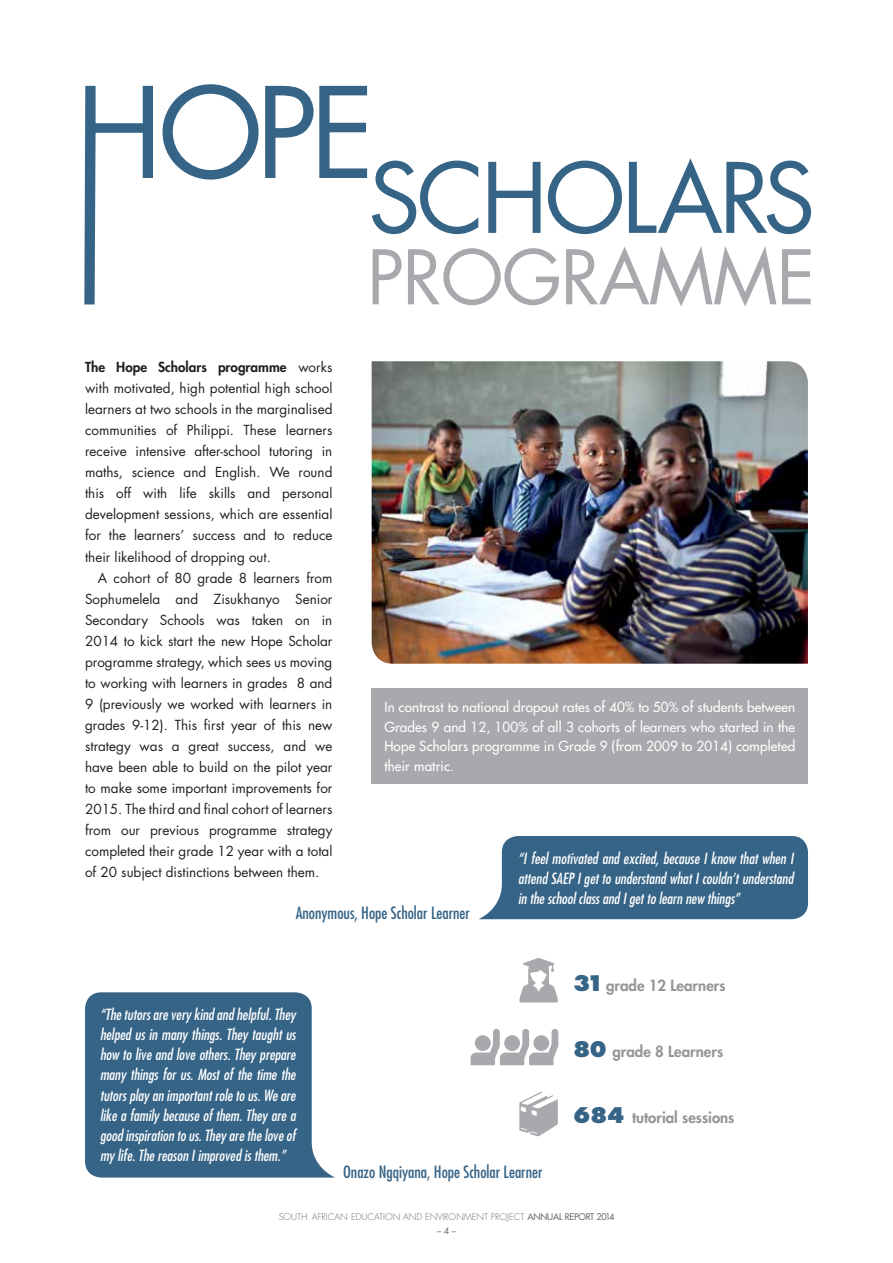
<style>
.page{position:relative;width:893px;height:1263px;background:#fff}
.page>*{position:absolute;margin:0;border:0;box-sizing:border-box;transform-origin:0 0}
.t1{font:94.2px "Futura Std";letter-spacing:-.04em;color:#366487}
.t2{font:73.05px "Futura Std";letter-spacing:-.02em;color:#a7a9ac}
.t3{font:condensed 16.5px "Futura Std";color:#366487}
.t4{font:italic condensed 15px/20.2px "Futura Std";color:#fff;text-align:justify}
.t5{font:800 15px "Futura Std";color:#939598}
.t6{font:13.5px/21px "Futura Std";color:#231f20;text-align:justify}
.t7{font:500 13.5px/19.5px "Futura Std";letter-spacing:.01em;color:#fff;text-align:justify}
.t8{font:300 9px "Futura Std";color:#6d6e71}
.t9{font:9px "Futura Std";color:#6d6e71}
.s1{font-weight:800}
.s2{font-size:21px;color:#366487}
.s3{font-weight:500}
</style>
<div class="page">
<svg style="left:84px;top:84px;width:283px;height:220px"></svg>
<div style="left:372px;top:688px;width:436px;height:95px;background:#a7a9ac"></div>
<svg style="left:85px;top:992px;width:249px;height:185px;background:#487191"></svg>
<div style="left:479px;top:836px;width:329px;height:83px;background:#366487"></div>
<img style="left:372px;top:361px;width:436px;height:303px">
<svg style="left:519px;top:1091px;width:39px;height:45px"></svg>
<svg style="left:519px;top:958px;width:39px;height:44px"></svg>
<svg style="left:471px;top:1029px;width:87px;height:36px"></svg>
<h1 class="t1" style="left:368px;top:138px;width:449px">SCHOLARS</h1>
<h2 class="t2" style="left:367px;top:231px;width:450px">PROGRAMME</h2>
<p class="t6" style="left:85px;top:357px;width:249px"><span class="s1">The Hope Scholars programme</span> works with motivated, high potential high school learners at two schools in the marginalised communities of Philippi. These learners receive intensive after-school tutoring in maths, science and English. We round this off with life skills and personal development sessions, which are essential for the learners’ success and to reduce their likelihood of dropping out.</p>
<p class="t6" style="left:85px;top:567px;width:249px;text-indent:13px">A cohort of 80 grade 8 learners from Sophumelela and Zisukhanyo Senior Secondary Schools was taken on in 2014 to kick start the new Hope Scholar programme strategy, which sees us moving to working with learners in grades 8 and 9 (previously we worked with learners in grades 9-12). This first year of this new strategy was a great success, and we have been able to build on the pilot year to make some important improvements for 2015. The third and final cohort of learners from our previous programme strategy completed their grade 12 year with a total of 20 subject distinctions between them.</p>
<p class="t7" style="left:384px;top:697px;width:412px">In contrast to national dropout rates of 40% to 50% of students between Grades 9 and 12, 100% of all 3 cohorts of learners who started in the Hope Scholars programme in Grade 9 (from 2009 to 2014) completed their matric.</p>
<p class="t4" style="left:518px;top:848px;width:277px">“I feel motivated and excited, because I know that when I attend SAEP I get to understand what I couldn’t understand in the school class and I get to learn new things”</p>
<p class="t3" style="left:296px;top:903px;width:176px">Anonymous, Hope Scholar Learner</p>
<p class="t4" style="left:100px;top:1004px;width:197px">“The tutors are very kind and helpful. They helped us in many things. They taught us how to live and love others. They prepare many things for us. Most of the time the tutors play an important role to us. We are like a family because of them. They are a good inspiration to us. They are the love of my life. The reason I improved is them.”</p>
<p class="t3" style="left:343px;top:1161px;width:201px">Onazo Ngqiyana, Hope Scholar Learner</p>
<p class="t5" style="left:573px;top:976px;width:154px"><span class="s2">31</span>grade 12 Learners</p>
<p class="t5" style="left:573px;top:1042px;width:152px"><span class="s2">80</span> grade 8 Learners</p>
<p class="t5" style="left:573px;top:1108px;width:163px"><span class="s2">684</span> tutorial sessions</p>
<p class="t8" style="left:279px;top:1211px;width:337px">SOUTH AFRICAN EDUCATION AND ENVIRONMENT PROJECT <span class="s3">ANNUAL REPORT 2014</span></p>
<p class="t9" style="left:437px;top:1225px;width:21px">– 4 –</p>
</div>
